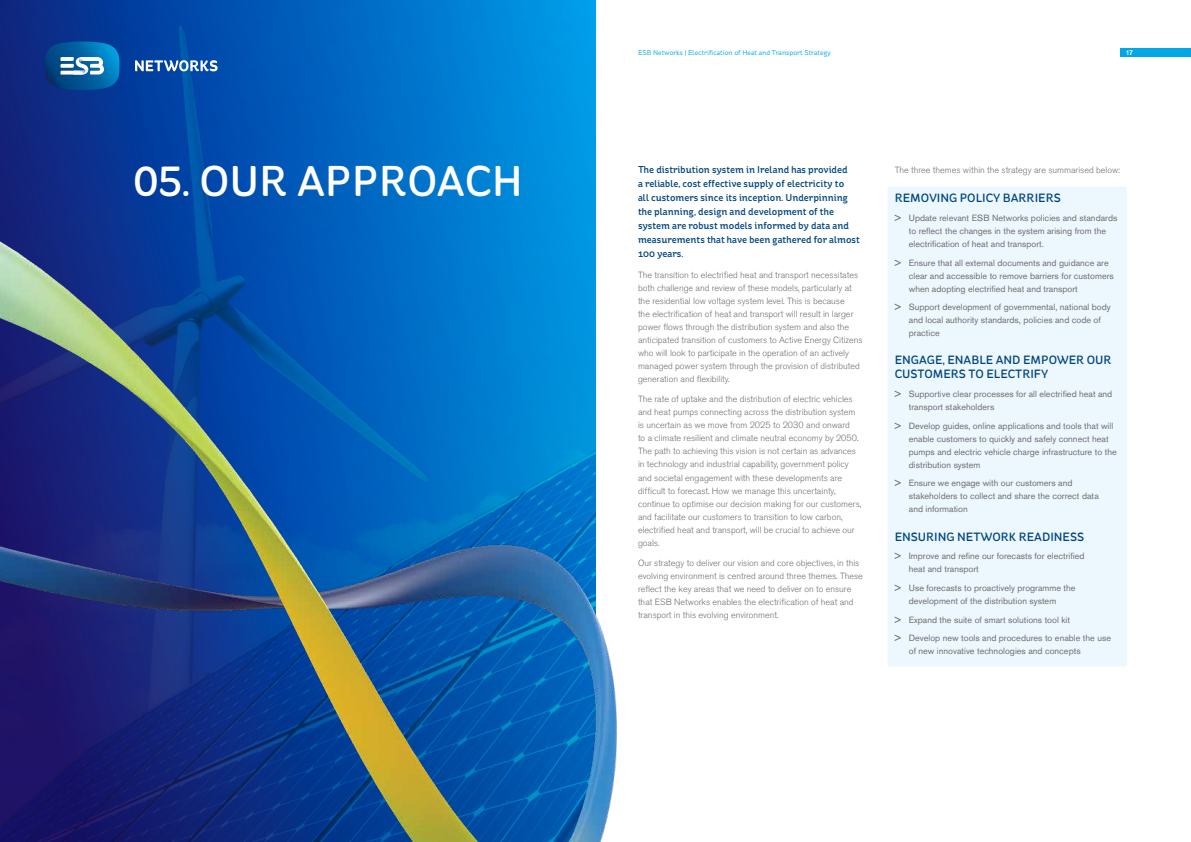
<style>
.page{position:relative;width:1191px;height:842px;background:#fff}
.page>*{position:absolute;margin:0;border:0;box-sizing:border-box;transform-origin:0 0}
.t1{font:500 43px "St Ryde";color:#fff}
.Header2{font:500 12px/14px "St Ryde";color:#00457f}
.Body_Intro{font:500 10px/14px "St Ryde";color:#00457f}
.Body{font:300 9px/13px "Akzidenz Grotesk Pro";color:#706f6f}
.Bullets{font:9px/13px "Akzidenz Grotesk Pro";color:#706f6f}
.t2{font:7px "St Ryde";color:#00a8e7}
.t3{font:500 7px "Akzidenz Grotesk Pro";color:#fff}
.s1{font-family:"Akzidenz Grotesk BE";font-weight:500}
</style>
<div class="page">
<div style="left:0;top:0;width:595px;height:842px;background:linear-gradient(to right,#072183,#009bed)"></div>
<img style="left:0;top:105px;width:617px;height:737px">
<svg style="left:45px;top:41px;width:74px;height:49px;background:#2270aa"></svg>
<svg style="left:135px;top:60px;width:83px;height:11px"></svg>
<div style="left:1120px;top:48px;width:71px;height:9px;background:#00a8e7"></div>
<div style="left:887px;top:187px;width:240px;height:479px;background:#ecf7fe;border-radius:3px"></div>
<p class="t2" style="left:638px;top:48px;width:194px">ESB Networks | Electrification of Heat and Transport Strategy</p>
<p class="t3" style="left:1125px;top:48px;width:9px">17</p>
<p class="t1" style="left:133px;top:156px;width:391px">05. OUR APPROACH</p>
<p class="Body_Intro" style="left:638px;top:163px;width:223px">The distribution system in Ireland has provided<br>a reliable, cost effective supply of electricity to<br>all customers since its inception. Underpinning the planning, design and development of the system are robust models informed by data and measurements that have been gathered for almost 100 years.</p>
<p class="Body" style="left:638px;top:269px;width:226px">The transition to electrified heat and transport necessitates both challenge and review of these models, particularly at the residential low voltage system level. This is because<br>the electrification of heat and transport will result in larger power flows through the distribution system and also the anticipated transition of customers to Active Energy Citizens who will look to participate in the operation of an actively managed power system through the provision of distributed generation and flexibility.</p>
<p class="Body" style="left:638px;top:393px;width:225px">The rate of uptake and the distribution of electric vehicles and heat pumps connecting across the distribution system is uncertain as we move from 2025 to 2030 and onward<br>to a climate resilient and climate neutral economy by 2050.<br>The path to achieving this vision is not certain as advances in technology and industrial capability, government policy and societal engagement with these developments are difficult to forecast. How we manage this uncertainty, continue to optimise our decision making for our customers, and facilitate our customers to transition to low carbon, electrified heat and transport, will be crucial to achieve our goals.</p>
<p class="Body" style="left:638px;top:556px;width:226px">Our strategy to deliver our vision and core objectives, in this evolving environment is centred around three themes. These reflect the key areas that we need to deliver on to ensure that ESB Networks enables the electrification of heat and transport in this evolving environment.</p>
<p class="Body" style="left:894px;top:163px;width:227px">The three themes within the strategy are summarised below:</p>
<h2 class="Header2" style="left:894px;top:191px;width:168px">REMOVING POLICY BARRIERS</h2>
<p class="Bullets" style="left:909px;top:211px;width:210px;text-indent:-14px"><span class="s1">&gt;</span> Update relevant ESB Networks policies and standards to reflect the changes in the system arising from the electrification of heat and transport.</p>
<p class="Bullets" style="left:909px;top:256px;width:206px;text-indent:-14px"><span class="s1">&gt;</span> Ensure that all external documents and guidance are clear and accessible to remove barriers for customers when adopting electrified heat and transport</p>
<p class="Bullets" style="left:909px;top:300px;width:203px;text-indent:-14px"><span class="s1">&gt;</span> Support development of governmental, national body and local authority standards, policies and code of practice</p>
<h2 class="Header2" style="left:894px;top:353px;width:218px">ENGAGE, ENABLE AND EMPOWER OUR<br>CUSTOMERS TO ELECTRIFY</h2>
<p class="Bullets" style="left:909px;top:387px;width:205px;text-indent:-14px"><span class="s1">&gt;</span> Supportive clear processes for all electrified heat and transport stakeholders</p>
<p class="Bullets" style="left:909px;top:419px;width:209px;text-indent:-14px"><span class="s1">&gt;</span> Develop guides, online applications and tools that will enable customers to quickly and safely connect heat pumps and electric vehicle charge infrastructure to the distribution system</p>
<p class="Bullets" style="left:909px;top:477px;width:191px;text-indent:-14px"><span class="s1">&gt;</span> Ensure we engage with our customers and stakeholders to collect and share the correct data and information</p>
<h2 class="Header2" style="left:894px;top:530px;width:191px">ENSURING NETWORK READINESS</h2>
<p class="Bullets" style="left:909px;top:550px;width:177px;text-indent:-14px"><span class="s1">&gt;</span> Improve and refine our forecasts for electrified heat and transport</p>
<p class="Bullets" style="left:894px;top:581px;width:182px;text-align:center"><span class="s1">&gt;</span> Use forecasts to proactively programme the development of the distribution system</p>
<p class="Bullets" style="left:894px;top:613px;width:177px"><span class="s1">&gt;</span> Expand the suite of smart solutions tool kit</p>
<p class="Bullets" style="left:909px;top:632px;width:204px;text-indent:-14px"><span class="s1">&gt;</span> Develop new tools and procedures to enable the use of new innovative technologies and concepts</p>
</div>
